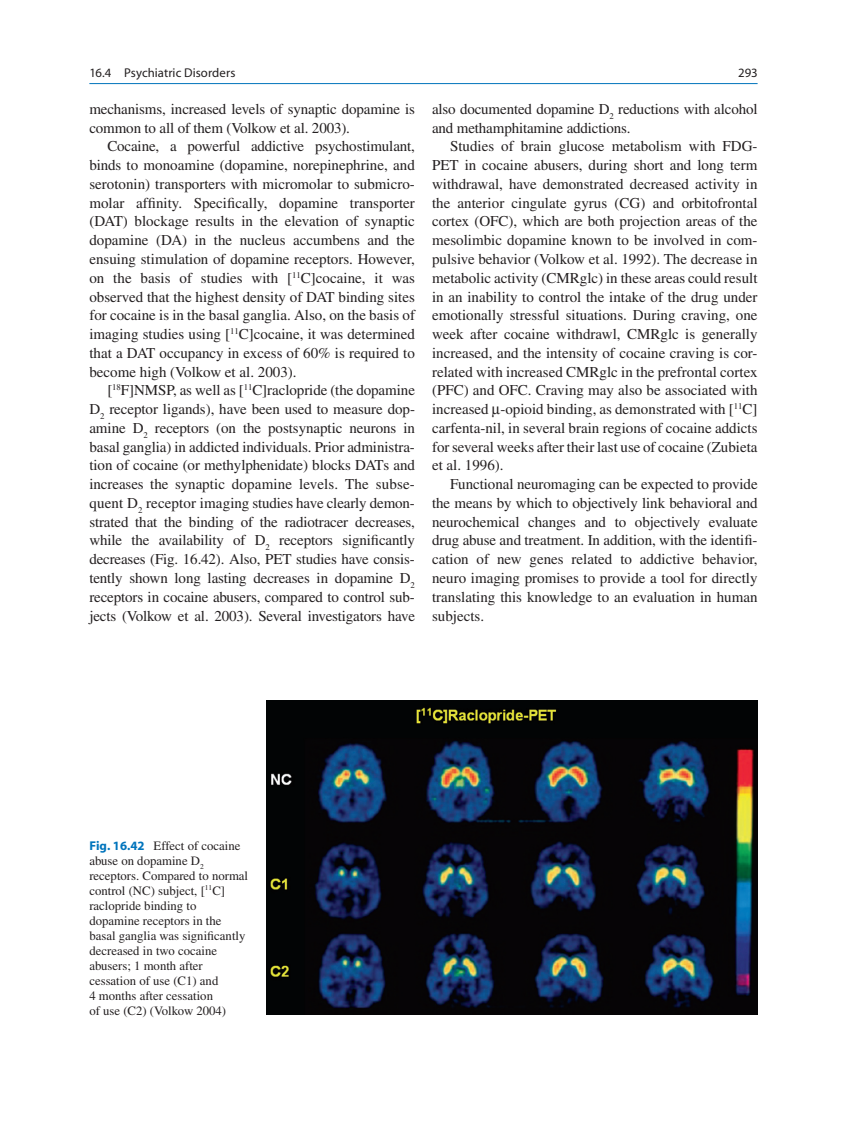
<style>
.page{position:relative;width:847px;height:1132px;background:#fff}
.page>*{position:absolute;margin:0;border:0;box-sizing:border-box;transform-origin:0 0}
.t1{font:15px "Times";color:#231f20}
.t2{font:12.75px/15px "Times";color:#231f20}
.t3{font:12.75px "Myriad";color:#231f20}
.s1{font-family:"Myriad";font-weight:700;color:#0074bc}
</style>
<div class="page">
<hr style="left:89px;top:83px;width:668px;height:1px;background:#0074bc">
<img style="left:266px;top:700px;width:491px;height:314px">
<p class="t3" style="left:89px;top:68px;width:147px">16.4 Psychiatric Disorders</p>
<p class="t3" style="left:737px;top:68px;width:21px">293</p>
<p class="t1" style="left:89px;top:103px;width:327px">mechanisms, increased levels of synaptic dopamine is</p>
<p class="t1" style="left:89px;top:122px;width:262px">common to all of them (Volkow et al. 2003).</p>
<p class="t1" style="left:107px;top:141px;width:309px">Cocaine, a powerful addictive psychostimulant,</p>
<p class="t1" style="left:89px;top:160px;width:327px">binds to monoamine (dopamine, norepinephrine, and</p>
<p class="t1" style="left:89px;top:178px;width:327px">serotonin) transporters with micromolar to submicro-</p>
<p class="t1" style="left:89px;top:197px;width:327px">molar affinity. Specifically, dopamine transporter</p>
<p class="t1" style="left:89px;top:216px;width:327px">(DAT) blockage results in the elevation of synaptic</p>
<p class="t1" style="left:89px;top:235px;width:327px">dopamine (DA) in the nucleus accumbens and the</p>
<p class="t1" style="left:89px;top:253px;width:327px">ensuing stimulation of dopamine receptors. However,</p>
<p class="t1" style="left:89px;top:272px;width:327px">on the basis of studies with [<sup>11</sup>C]cocaine, it was</p>
<p class="t1" style="left:89px;top:291px;width:327px">observed that the highest density of DAT binding sites</p>
<p class="t1" style="left:89px;top:310px;width:327px">for cocaine is in the basal ganglia. Also, on the basis of</p>
<p class="t1" style="left:89px;top:328px;width:327px">imaging studies using [<sup>11</sup>C]cocaine, it was determined</p>
<p class="t1" style="left:89px;top:347px;width:327px">that a DAT occupancy in excess of 60% is required to</p>
<p class="t1" style="left:89px;top:366px;width:209px">become high (Volkow et al. 2003).</p>
<p class="t1" style="left:107px;top:385px;width:309px">[<sup>18</sup>F]NMSP, as well as [<sup>11</sup>C]raclopride (the dopamine</p>
<p class="t1" style="left:89px;top:403px;width:327px">D<sub>2</sub> receptor ligands), have been used to measure dop-</p>
<p class="t1" style="left:89px;top:422px;width:327px">amine D<sub>2</sub> receptors (on the postsynaptic neurons in</p>
<p class="t1" style="left:89px;top:441px;width:327px">basal ganglia) in addicted individuals. Prior administra-</p>
<p class="t1" style="left:89px;top:460px;width:327px">tion of cocaine (or methylphenidate) blocks DATs and</p>
<p class="t1" style="left:89px;top:478px;width:327px">increases the synaptic dopamine levels. The subse-</p>
<p class="t1" style="left:89px;top:497px;width:327px">quent D<sub>2</sub> receptor imaging studies have clearly demon-</p>
<p class="t1" style="left:89px;top:516px;width:327px">strated that the binding of the radiotracer decreases,</p>
<p class="t1" style="left:89px;top:535px;width:327px">while the availability of D<sub>2</sub> receptors significantly</p>
<p class="t1" style="left:89px;top:553px;width:327px">decreases (Fig. 16.42). Also, PET studies have consis-</p>
<p class="t1" style="left:89px;top:572px;width:327px">tently shown long lasting decreases in dopamine D<sub>2</sub></p>
<p class="t1" style="left:89px;top:591px;width:327px">receptors in cocaine abusers, compared to control sub-</p>
<p class="t1" style="left:89px;top:610px;width:327px">jects (Volkow et al. 2003). Several investigators have</p>
<p class="t1" style="left:432px;top:103px;width:327px">also documented dopamine D<sub>2</sub> reductions with alcohol</p>
<p class="t1" style="left:432px;top:122px;width:200px">and methamphitamine addictions.</p>
<p class="t1" style="left:450px;top:141px;width:309px">Studies of brain glucose metabolism with FDG-</p>
<p class="t1" style="left:432px;top:160px;width:327px">PET in cocaine abusers, during short and long term</p>
<p class="t1" style="left:432px;top:178px;width:327px">withdrawal, have demonstrated decreased activity in</p>
<p class="t1" style="left:432px;top:197px;width:327px">the anterior cingulate gyrus (CG) and orbitofrontal</p>
<p class="t1" style="left:432px;top:216px;width:327px">cortex (OFC), which are both projection areas of the</p>
<p class="t1" style="left:432px;top:235px;width:327px">mesolimbic dopamine known to be involved in com-</p>
<p class="t1" style="left:432px;top:253px;width:327px">pulsive behavior (Volkow et al. 1992). The decrease in</p>
<p class="t1" style="left:432px;top:272px;width:327px">metabolic activity (CMRglc) in these areas could result</p>
<p class="t1" style="left:432px;top:291px;width:327px">in an inability to control the intake of the drug under</p>
<p class="t1" style="left:432px;top:310px;width:327px">emotionally stressful situations. During craving, one</p>
<p class="t1" style="left:432px;top:328px;width:327px">week after cocaine withdrawl, CMRglc is generally</p>
<p class="t1" style="left:432px;top:347px;width:327px">increased, and the intensity of cocaine craving is cor-</p>
<p class="t1" style="left:432px;top:366px;width:327px">related with increased CMRglc in the prefrontal cortex</p>
<p class="t1" style="left:432px;top:385px;width:327px">(PFC) and OFC. Craving may also be associated with</p>
<p class="t1" style="left:432px;top:403px;width:327px">increased -opioid binding, as demonstrated with [<sup>11</sup>C]</p>
<p class="t1" style="left:432px;top:422px;width:327px">carfenta-nil, in several brain regions of cocaine addicts</p>
<p class="t1" style="left:432px;top:441px;width:327px">for several weeks after their last use of cocaine (Zubieta</p>
<p class="t1" style="left:432px;top:460px;width:73px">et al. 1996).</p>
<p class="t1" style="left:450px;top:478px;width:309px">Functional neuromaging can be expected to provide</p>
<p class="t1" style="left:432px;top:497px;width:327px">the means by which to objectively link behavioral and</p>
<p class="t1" style="left:432px;top:516px;width:327px">neurochemical changes and to objectively evaluate</p>
<p class="t1" style="left:432px;top:535px;width:327px">drug abuse and treatment. In addition, with the identifi-</p>
<p class="t1" style="left:432px;top:553px;width:327px">cation of new genes related to addictive behavior,</p>
<p class="t1" style="left:432px;top:572px;width:327px">neuro imaging promises to provide a tool for directly</p>
<p class="t1" style="left:432px;top:591px;width:327px">translating this knowledge to an evaluation in human</p>
<p class="t1" style="left:432px;top:610px;width:54px">subjects.</p>
<p class="t2" style="left:89px;top:838px;width:160px"><span class="s1">Fig. 16.42</span> Effect of cocaine abuse on dopamine D<sub>2 </sub>receptors. Compared to normal control (NC) subject, [<sup>11</sup>C] raclopride binding to dopamine receptors in the basal ganglia was significantly decreased in two cocaine abusers; 1 month after cessation of use (C1) and<br>4 months after cessation<br>of use (C2) (Volkow 2004)</p>
</div>
